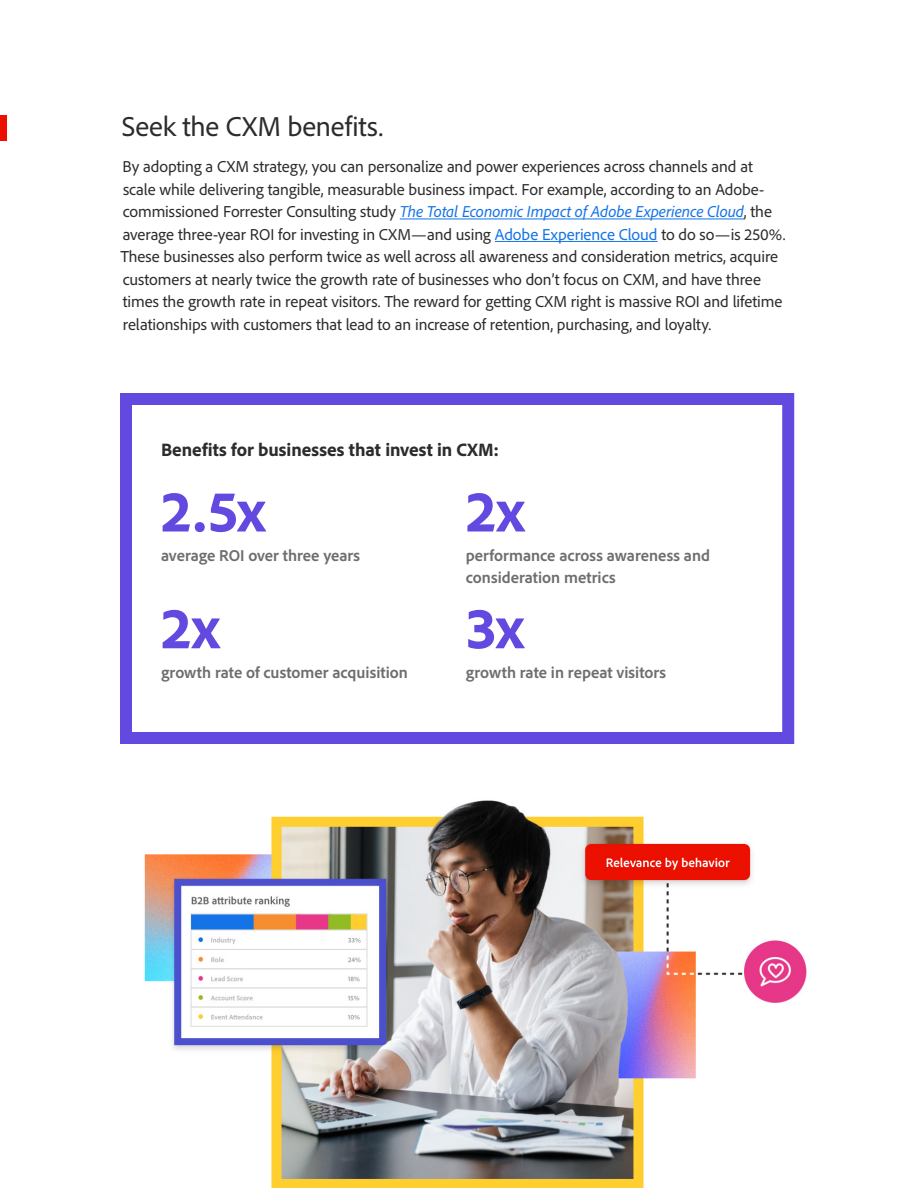
<style>
.page{position:relative;width:918px;height:1188px;background:#fff}
.page>*{position:absolute;margin:0;border:0;box-sizing:border-box;transform-origin:0 0}
.t1{font:800 60px "Adobe Clean";color:#6349e0}
.t2{font:28.5px "Adobe Clean";letter-spacing:-.005em;color:#2c2c2c}
.t3{font:800 18.75px "Adobe Clean";color:#2c2c2c}
.t4{font:16.5px/22.5px "Adobe Clean";letter-spacing:-.005em;color:#2c2c2c}
.t5{font:700 16.5px/22.5px "Adobe Clean";color:#6e6e6e}
.s1{font-style:italic;color:#1473e6}
.s2{color:#1473e6}
</style>
<div class="page">
<hr style="left:400px;top:219px;width:344px;height:1px;background:#1473e6">
<hr style="left:495px;top:241px;width:163px;height:1px;background:#1473e6">
<div style="left:0;top:116px;width:6px;height:25px;background:#eb1000"></div>
<div style="left:120px;top:393px;width:674px;height:351px;border:12px solid #6349e0"></div>
<img style="left:144px;top:800px;width:663px;height:388px">
<h2 class="t2" style="left:122px;top:108px;width:263px">Seek the CXM benefits.</h2>
<p class="t4" style="left:120px;top:155px;width:667px">By adopting a CXM strategy, you can personalize and power experiences across channels and at scale while delivering tangible, measurable business impact. For example, according to an Adobe&shy;commissioned Forrester Consulting study <span class="s1">The Total Economic Impact of Adobe Experience Cloud</span>, the average three-year ROI for investing in CXM—and using <span class="s2">Adobe Experience Cloud</span> to do so—is 250%.<br>These businesses also perform twice as well across all awareness and consideration metrics, acquire customers at nearly twice the growth rate of businesses who don’t focus on CXM, and have three times the growth rate in repeat visitors. The reward for getting CXM right is massive ROI and lifetime relationships with customers that lead to an increase of retention, purchasing, and loyalty.</p>
<p class="t3" style="left:161px;top:438px;width:340px">Benefits for businesses that invest in CXM:</p>
<h1 class="t1" style="left:161px;top:472px;width:106px">2.5x</h1>
<p class="t5" style="left:161px;top:543px;width:201px">average ROI over three years</p>
<h1 class="t1" style="left:161px;top:589px;width:61px">2x</h1>
<p class="t5" style="left:161px;top:660px;width:248px">growth rate of customer acquisition</p>
<h1 class="t1" style="left:466px;top:472px;width:61px">2x</h1>
<p class="t5" style="left:466px;top:543px;width:246px">performance across awareness and consideration metrics</p>
<h1 class="t1" style="left:466px;top:589px;width:60px">3x</h1>
<p class="t5" style="left:466px;top:660px;width:202px">growth rate in repeat visitors</p>
</div>
